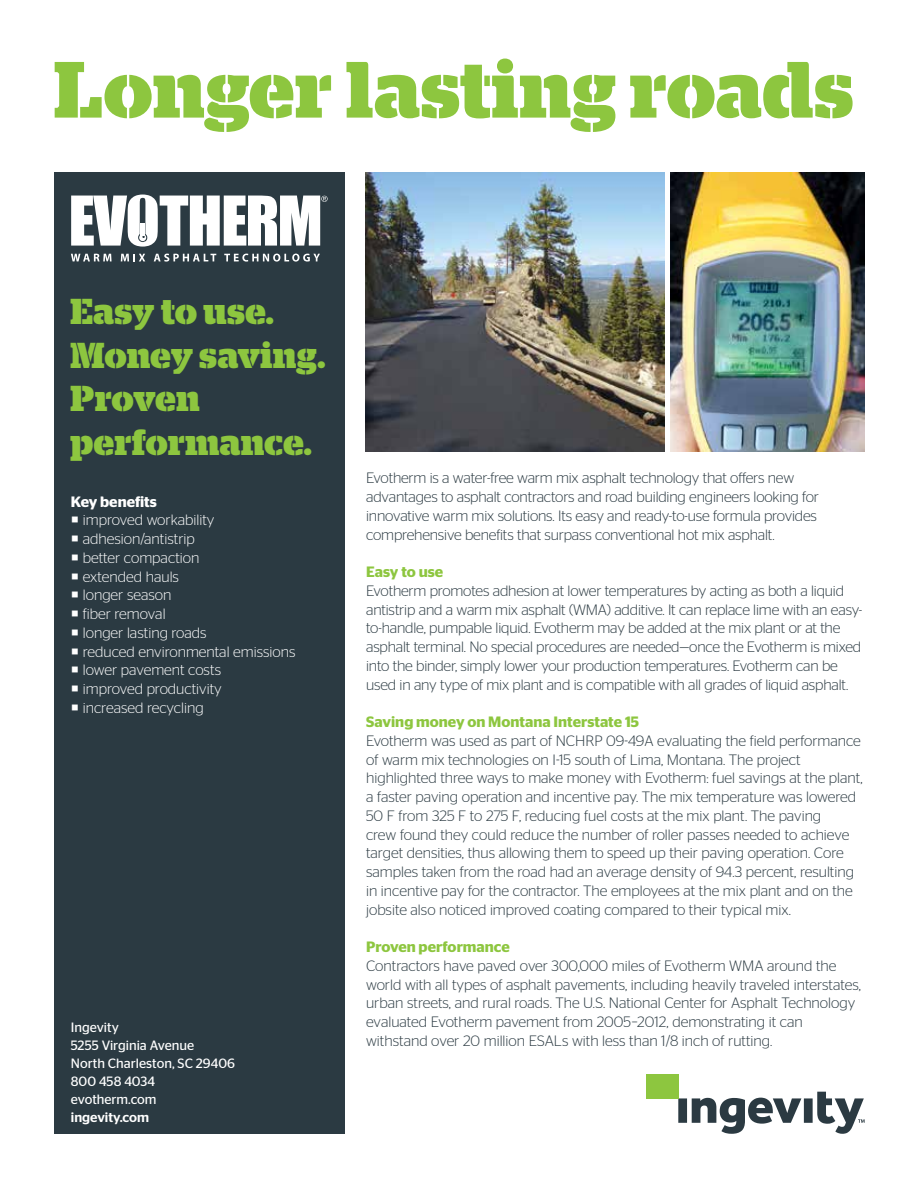
<style>
.page{position:relative;width:918px;height:1188px;background:#fff}
.page>*{position:absolute;margin:0;border:0;box-sizing:border-box;transform-origin:0 0}
.t1{font:700 79.5px "Stag Stencil";letter-spacing:-.005em;color:#8dc63f}
.t2{font:700 36px/43.5px "Stag Stencil";letter-spacing:-.005em;color:#8dc63f}
.t3{font:300 15px/18.8px "Stag Sans";letter-spacing:-.005em;color:#2b3a42}
.t4{font:300 15px "Stag Sans";color:#fff}
.t5{font:600 15px "Stag Sans";color:#8dc63f}
.t6{font:600 15px "Stag Sans";color:#fff}
.t7{font:13.5px/18px "Stag Sans";color:#fff}
.t8{font:500 13.5px "Stag Sans";color:#fff}
</style>
<div class="page">
<div style="left:54px;top:173px;width:290px;height:961px;background:#2b3a42"></div>
<svg style="left:71px;top:254px;width:41px;height:7px"></svg>
<svg style="left:121px;top:254px;width:24px;height:7px"></svg>
<svg style="left:154px;top:254px;width:62px;height:8px"></svg>
<svg style="left:224px;top:254px;width:96px;height:8px"></svg>
<svg style="left:71px;top:195px;width:257px;height:52px"></svg>
<div style="left:646px;top:1074px;width:32px;height:24px;background:#8dc63f"></div>
<svg style="left:678px;top:1092px;width:187px;height:42px"></svg>
<img style="left:671px;top:173px;width:193px;height:278px">
<img style="left:366px;top:173px;width:298px;height:278px">
<h1 class="t1" style="left:53px;top:43px;width:802px">Longer lasting roads</h1>
<h2 class="t2" style="left:70px;top:290px;width:257px">Easy to use.<br>Money saving.<br>Proven performance.</h2>
<p class="t6" style="left:71px;top:493px;width:88px">Key benefits</p>
<p class="t4" style="left:71px;top:512px;width:145px">○ improved workability</p>
<p class="t4" style="left:71px;top:531px;width:125px">○ adhesion/antistrip</p>
<p class="t4" style="left:71px;top:549px;width:130px">○ better compaction</p>
<p class="t4" style="left:71px;top:568px;width:110px">○ extended hauls</p>
<p class="t4" style="left:71px;top:587px;width:102px">○ longer season</p>
<p class="t4" style="left:71px;top:606px;width:96px">○ fiber removal</p>
<p class="t4" style="left:71px;top:624px;width:137px">○ longer lasting roads</p>
<p class="t4" style="left:71px;top:643px;width:226px">○ reduced environmental emissions</p>
<p class="t4" style="left:71px;top:662px;width:152px">○ lower pavement costs</p>
<p class="t4" style="left:71px;top:681px;width:152px">○ improved productivity</p>
<p class="t4" style="left:71px;top:699px;width:134px">○ increased recycling</p>
<p class="t7" style="left:71px;top:1018px;width:166px">Ingevity<br>5255 Virginia Avenue<br>North Charleston, SC 29406<br>800 458 4034 evotherm.com</p>
<p class="t8" style="left:71px;top:1109px;width:80px">ingevity.com</p>
<p class="t3" style="left:366px;top:468px;width:454px">Evotherm is a water-free warm mix asphalt technology that offers new advantages to asphalt contractors and road building engineers looking for innovative warm mix solutions. Its easy and ready-to-use formula provides comprehensive benefits that surpass conventional hot mix asphalt.</p>
<p class="t5" style="left:366px;top:563px;width:79px">Easy to use</p>
<p class="t3" style="left:366px;top:581px;width:498px">Evotherm promotes adhesion at lower temperatures by acting as both a liquid antistrip and a warm mix asphalt (WMA) additive. It can replace lime with an easy&shy;to-handle, pumpable liquid. Evotherm may be added at the mix plant or at the asphalt terminal. No special procedures are needed—once the Evotherm is mixed into the binder, simply lower your production temperatures. Evotherm can be used in any type of mix plant and is compatible with all grades of liquid asphalt.</p>
<p class="t5" style="left:366px;top:713px;width:275px">Saving money on Montana Interstate 15</p>
<p class="t3" style="left:366px;top:731px;width:498px">Evotherm was used as part of NCHRP 09-49A evaluating the field performance of warm mix technologies on I-15 south of Lima, Montana. The project highlighted three ways to make money with Evotherm: fuel savings at the plant, a faster paving operation and incentive pay. The mix temperature was lowered 50 F from 325 F to 275 F, reducing fuel costs at the mix plant. The paving<br>crew found they could reduce the number of roller passes needed to achieve target densities, thus allowing them to speed up their paving operation. Core samples taken from the road had an average density of 94.3 percent, resulting in incentive pay for the contractor. The employees at the mix plant and on the jobsite also noticed improved coating compared to their typical mix.</p>
<p class="t5" style="left:366px;top:938px;width:145px">Proven performance</p>
<p class="t3" style="left:366px;top:956px;width:496px">Contractors have paved over 300,000 miles of Evotherm WMA around the world with all types of asphalt pavements, including heavily traveled interstates, urban streets, and rural roads. The U.S. National Center for Asphalt Technology evaluated Evotherm pavement from 2005–2012, demonstrating it can withstand over 20 million ESALs with less than 1/8 inch of rutting.</p>
</div>
